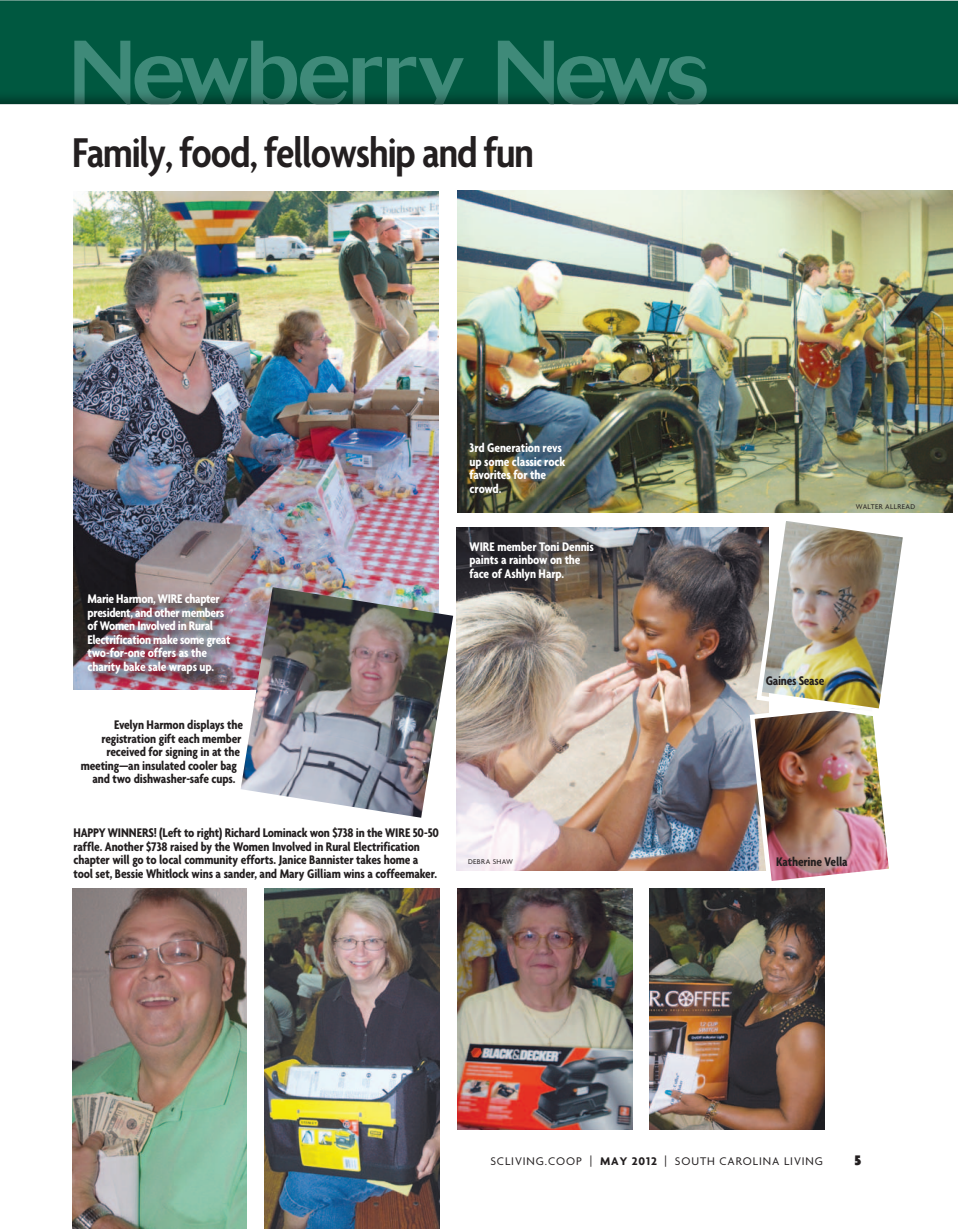
<style>
.page{position:relative;width:959px;height:1229px;background:#fff}
.page>*{position:absolute;margin:0;border:0;box-sizing:border-box;transform-origin:0 0}
.t1{font:500 90px "Cosmos";letter-spacing:-.04em;color:#3f8a79}
.t2{font:600 condensed 45px "Agenda";letter-spacing:-.025em;color:#231f20}
.t3{font:900 15px "Agenda";color:#231f20}
.t4{font:700 condensed 13.5px/13.5px "Agenda";letter-spacing:-.015em;color:#231f20}
.t5{font:700 condensed 13.5px/13.5px "Agenda";letter-spacing:-.02em;color:#fff}
.t6{font:12px "Agenda";letter-spacing:.075em;color:#231f20}
.t7{font:7.5px "Agenda";letter-spacing:.05em;color:#231f20}
.s1{font-weight:700}
</style>
<div class="page">
<div style="left:0;top:0;width:958px;height:106px;background:#231f20;opacity:.45"></div>
<img style="left:649px;top:888px;width:175px;height:241px">
<img style="left:457px;top:191px;width:495px;height:321px">
<img style="left:457px;top:888px;width:175px;height:241px">
<img style="left:264px;top:888px;width:175px;height:340px">
<img style="left:74px;top:191px;width:364px;height:498px">
<img style="left:456px;top:528px;width:291px;height:342px">
<img style="left:85px;top:592px;width:156px;height:94px">
<img style="left:747px;top:521px;width:156px;height:360px">
<img style="left:72px;top:888px;width:174px;height:340px">
<img style="left:241px;top:587px;width:212px;height:230px">
<h1 class="t1" style="left:69px;top:21px;width:642px">Newberry News</h1>
<h2 class="t2" style="left:72px;top:126px;width:463px">Family, food, fellowship and fun</h2>
<p class="t5" style="left:87px;top:592px;width:144px">Marie Harmon, WIRE chapter president, and other members of Women Involved in Rural<br>Electrification make some great two-for-one offers as the charity bake sale wraps up.</p>
<p class="t4" style="left:114px;top:718px;width:131px">Evelyn Harmon displays the</p>
<p class="t4" style="left:101px;top:731px;width:142px">registration gift each member</p>
<p class="t4" style="left:106px;top:745px;width:135px">received for signing in at the</p>
<p class="t4" style="left:81px;top:758px;width:158px">meeting—an insulated cooler bag</p>
<p class="t4" style="left:92px;top:772px;width:145px">and two dishwasher-safe cups.</p>
<p class="t4" style="left:74px;top:825px;width:367px">HAPPY WINNERS! (Left to right) Richard Lominack won $738 in the WIRE 50-50 raffle. Another $738 raised by the Women Involved in Rural Electrification chapter will go to local community efforts. Janice Bannister takes home a tool set, Bessie Whitlock wins a sander, and Mary Gilliam wins a coffeemaker.</p>
<p class="t5" style="left:469px;top:441px;width:97px">3rd Generation revs up some classic rock favorites for the crowd.</p>
<p class="t5" style="left:469px;top:539px;width:126px">WIRE member Toni Dennis paints a rainbow on the face of Ashlyn Harp.</p>
<p class="t7" style="left:468px;top:857px;width:35px">DEBRA SHAW</p>
<p class="t7" style="left:856px;top:502px;width:61px">WALTER ALLREAD</p>
<p class="t4" style="left:765px;top:673px;width:60px">Gaines Sease</p>
<p class="t4" style="left:776px;top:854px;width:73px">Katherine Vella</p>
<p class="t6" style="left:490px;top:1154px;width:8px">SCLIVING</p>
<p class="t6" style="left:545px;top:1154px;width:13px">.COO</p>
<p class="t6" style="left:576px;top:1154px;width:248px">P | <span class="s1">MAY 2012</span> | SOUTH CAROLINA LIVING</p>
<p class="t3" style="left:854px;top:1151px;width:8px">5</p>
</div>
